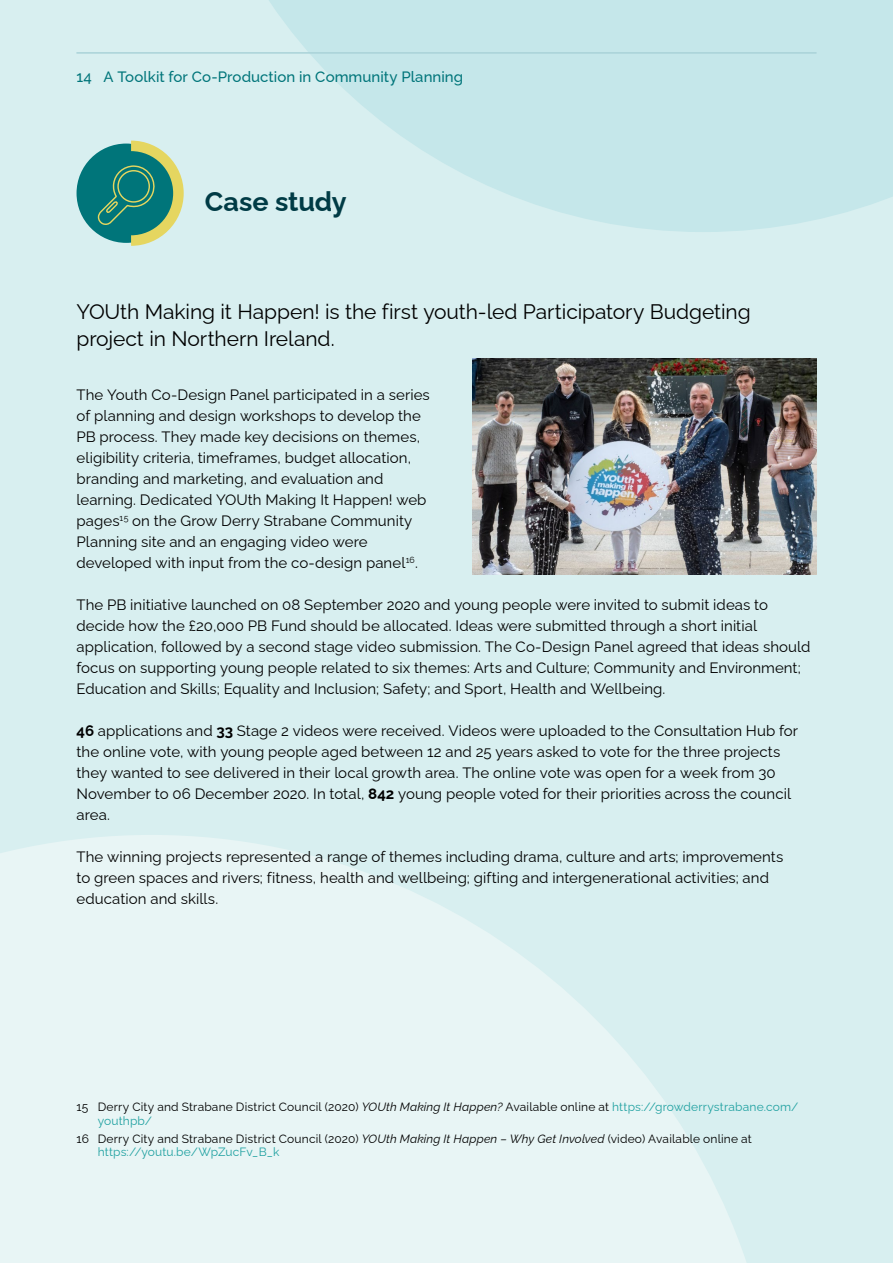
<style>
.page{position:relative;width:893px;height:1263px;background:#d8eff0}
.page>*{position:absolute;margin:0;border:0;box-sizing:border-box;transform-origin:0 0}
.Case_Study{font:700 27px "Raleway";letter-spacing:-.005em;color:#003b45}
.Standfirst{font:21px/27px "Raleway";letter-spacing:-.005em;color:#000}
.Body{font:15px/21px "Raleway";letter-spacing:.005em;color:#000}
.t1{font:500 15px "Raleway";letter-spacing:.005em;color:#00757a}
.Footnote{font:12px/13.5px "Raleway";letter-spacing:.015em;color:#000}
.s1{font-weight:700}
.s2{font-style:italic}
.s3{color:#20a1a1}
</style>
<div class="page">
<svg style="left:0;top:835px;width:746px;height:428px;fill:#e8f5f5"></svg>
<svg style="left:180px;top:0;width:713px;height:232px;fill:#c5e7ea"></svg>
<div style="left:77px;top:144px;width:99px;height:99px;background:#00757a;border-radius:50%"></div>
<svg style="left:97px;top:141px;width:87px;height:105px"></svg>
<img style="left:472px;top:358px;width:344px;height:216px">
<hr style="left:77px;top:53px;width:739px;height:1px;background:#a9d2d8">
<p class="t1" style="left:77px;top:65px;width:388px">14 A Toolkit for Co-Production in Community Planning</p>
<p class="Case_Study" style="left:205px;top:180px;width:143px">Case study</p>
<p class="Standfirst" style="left:77px;top:296px;width:676px">YOUth Making it Happen! is the first youth-led Participatory Budgeting project in Northern Ireland.</p>
<p class="Body" style="left:77px;top:383px;width:355px">The Youth Co-Design Panel participated in a series of planning and design workshops to develop the PB process. They made key decisions on themes, eligibility criteria, timeframes, budget allocation, branding and marketing, and evaluation and learning. Dedicated YOUth Making It Happen! web pages<sup>15</sup> on the Grow Derry Strabane Community Planning site and an engaging video were developed with input from the co-design panel<sup>16</sup>.</p>
<p class="Body" style="left:77px;top:593px;width:735px">The PB initiative launched on 08 September 2020 and young people were invited to submit ideas to decide how the £20,000 PB Fund should be allocated. Ideas were submitted through a short initial application, followed by a second stage video submission. The Co-Design Panel agreed that ideas should focus on supporting young people related to six themes: Arts and Culture; Community and Environment; Education and Skills; Equality and Inclusion; Safety; and Sport, Health and Wellbeing.</p>
<p class="Body" style="left:77px;top:719px;width:723px"><span class="s1">46</span> applications and <span class="s1">33</span> Stage 2 videos were received. Videos were uploaded to the Consultation Hub for the online vote, with young people aged between 12 and 25 years asked to vote for the three projects they wanted to see delivered in their local growth area. The online vote was open for a week from 30<br>November to 06 December 2020. In total, <span class="s1">842</span> young people voted for their priorities across the council area.</p>
<p class="Body" style="left:77px;top:845px;width:708px">The winning projects represented a range of themes including drama, culture and arts; improvements to green spaces and rivers; fitness, health and wellbeing; gifting and intergenerational activities; and education and skills.</p>
<p class="Footnote" style="left:98px;top:1099px;width:702px;text-indent:-21px">15 Derry City and Strabane District Council (2020) <span class="s2">YOUth Making It Happen?</span> Available online at <span class="s3">https://growderrystrabane.com/ youthpb/</span></p>
<p class="Footnote" style="left:98px;top:1130px;width:656px;text-indent:-21px">16 Derry City and Strabane District Council (2020) <span class="s2">YOUth Making It Happen – Why Get Involved</span> (video) Available online at <span class="s3">https://youtu.be/WpZucFv_B_k</span></p>
</div>
